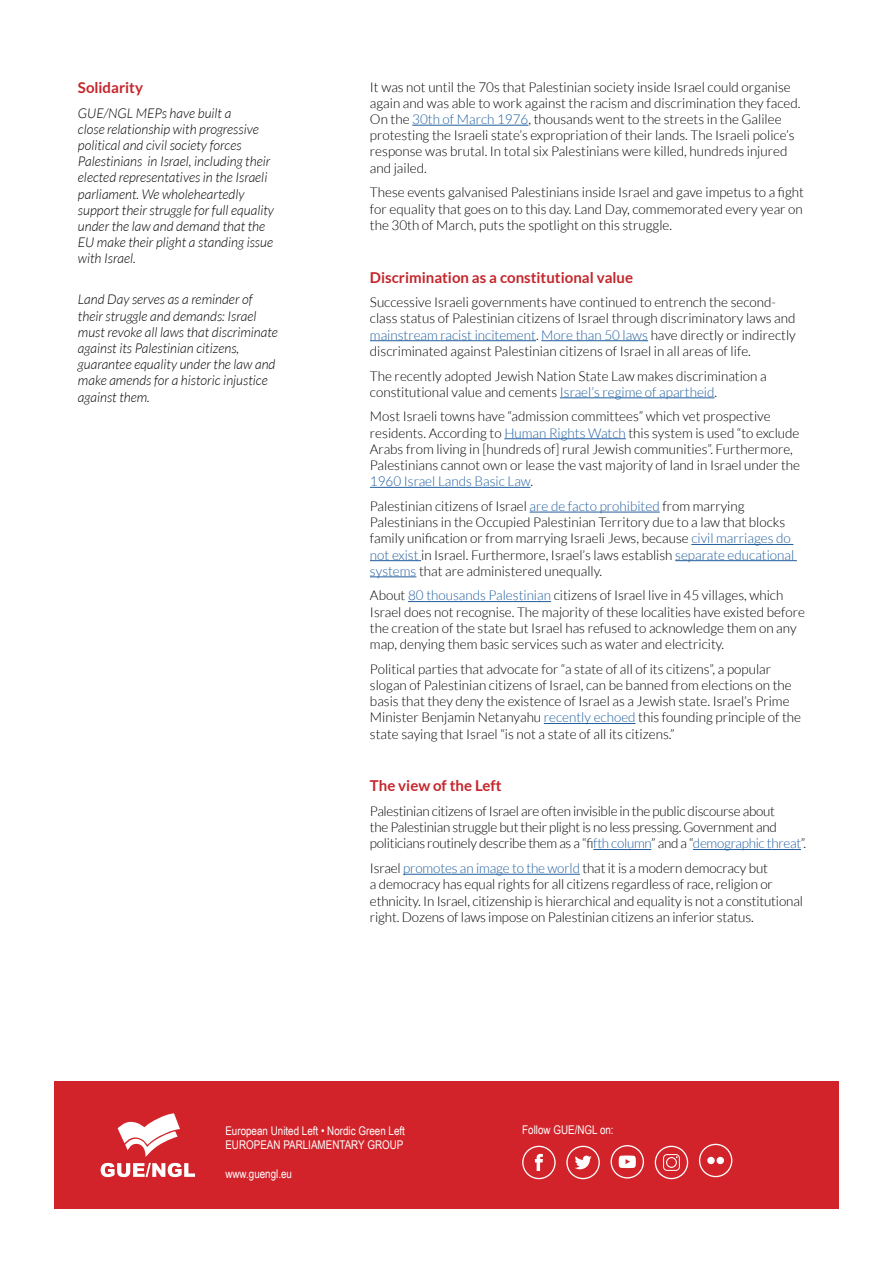
<style>
.page{position:relative;width:893px;height:1263px;background:#fff}
.page>*{position:absolute;margin:0;border:0;box-sizing:border-box;transform-origin:0 0}
.t1{font:700 15px "Lato";color:#c4262c}
.t2{font:300 13.5px/16.2px "Lato";color:#000}
.t3{font:italic 300 13.5px/16.2px "Lato";color:#000}
.t4{font:300 13.5px/16.2px "Lato";letter-spacing:-.02em;color:#000}
.t5{font:12px/14.4px "Arial Narrow";color:#fff}
.s1{color:#215e9e}
</style>
<div class="page">
<hr style="left:412px;top:125px;width:116px;height:1px;background:#215e9e">
<hr style="left:370px;top:340px;width:166px;height:1px;background:#215e9e">
<hr style="left:541px;top:340px;width:107px;height:1px;background:#215e9e">
<hr style="left:560px;top:398px;width:155px;height:1px;background:#215e9e">
<hr style="left:504px;top:438px;width:122px;height:1px;background:#215e9e">
<hr style="left:370px;top:487px;width:161px;height:1px;background:#215e9e">
<hr style="left:530px;top:512px;width:130px;height:1px;background:#215e9e">
<hr style="left:691px;top:544px;width:102px;height:1px;background:#215e9e">
<hr style="left:370px;top:560px;width:51px;height:1px;background:#215e9e">
<hr style="left:675px;top:560px;width:122px;height:1px;background:#215e9e">
<hr style="left:370px;top:577px;width:46px;height:1px;background:#215e9e">
<hr style="left:408px;top:601px;width:143px;height:1px;background:#215e9e">
<hr style="left:544px;top:723px;width:92px;height:1px;background:#215e9e">
<hr style="left:593px;top:849px;width:58px;height:1px;background:#215e9e">
<hr style="left:693px;top:849px;width:108px;height:1px;background:#215e9e">
<hr style="left:403px;top:874px;width:177px;height:1px;background:#215e9e">
<div style="left:54px;top:1081px;width:785px;height:128px;background:#d2232a"></div>
<svg style="left:118px;top:1113px;width:62px;height:44px"></svg>
<svg style="left:101px;top:1163px;width:94px;height:14px"></svg>
<svg style="left:522px;top:1146px;width:34px;height:33px"></svg>
<svg style="left:611px;top:1145px;width:33px;height:33px"></svg>
<svg style="left:566px;top:1146px;width:34px;height:33px"></svg>
<svg style="left:699px;top:1144px;width:33px;height:33px"></svg>
<svg style="left:655px;top:1146px;width:33px;height:33px"></svg>
<p class="t1" style="left:78px;top:79px;width:67px">Solidarity</p>
<p class="t3" style="left:78px;top:105px;width:198px">GUE/NGL MEPs have built a<br>close relationship with progressive political and civil society forces Palestinians in Israel, including their elected representatives in the Israeli parliament. We wholeheartedly support their struggle for full equality under the law and demand that the EU make their plight a standing issue with Israel.</p>
<p class="t3" style="left:78px;top:292px;width:201px">Land Day serves as a reminder of their struggle and demands: Israel must revoke all laws that discriminate against its Palestinian citizens, guarantee equality under the law and make amends for a historic injustice against them.</p>
<p class="t2" style="left:370px;top:79px;width:432px">It was not until the 70s that Palestinian society inside Israel could organise again and was able to work against the racism and discrimination they faced.<br>On the <span class="s1">30th of March 1976</span>, thousands went to the streets in the Galilee protesting the Israeli state’s expropriation of their lands. The Israeli police’s response was brutal. In total six Palestinians were killed, hundreds injured and jailed.</p>
<p class="t2" style="left:370px;top:184px;width:436px;text-align:justify">These events galvanised Palestinians inside Israel and gave impetus to a fight for equality that goes on to this day. Land Day, commemorated every year on the 30th of March, puts the spotlight on this struggle.</p>
<p class="t1" style="left:370px;top:268px;width:265px">Discrimination as a constitutional value</p>
<p class="t2" style="left:370px;top:294px;width:427px">Successive Israeli governments have continued to entrench the second&shy;class status of Palestinian citizens of Israel through discriminatory laws and <span class="s1">mainstream racist incitement</span>. <span class="s1">More than 50 laws</span> have directly or indirectly discriminated against Palestinian citizens of Israel in all areas of life.</p>
<p class="t2" style="left:370px;top:368px;width:398px">The recently adopted Jewish Nation State Law makes discrimination a constitutional value and cements <span class="s1">Israel’s regime of apartheid</span>.</p>
<p class="t2" style="left:370px;top:408px;width:432px">Most Israeli towns have “admission committees” which vet prospective residents. According to <span class="s1">Human Rights Watch</span> this system is used “to exclude Arabs from living in [hundreds of] rural Jewish communities”. Furthermore, Palestinians cannot own or lease the vast majority of land in Israel under the <span class="s1">1960 Israel Lands Basic Law</span>.</p>
<p class="t2" style="left:370px;top:498px;width:426px">Palestinian citizens of Israel <span class="s1">are de facto prohibited</span> from marrying Palestinians in the Occupied Palestinian Territory due to a law that blocks family unification or from marrying Israeli Jews, because <span class="s1">civil marriages do not exist</span> in Israel. Furthermore, Israel’s laws establish <span class="s1">separate educational systems</span> that are administered unequally.</p>
<p class="t2" style="left:370px;top:588px;width:436px">About <span class="s1">80 thousands Palestinian</span> citizens of Israel live in 45 villages, which Israel does not recognise. The majority of these localities have existed before the creation of the state but Israel has refused to acknowledge them on any map, denying them basic services such as water and electricity.</p>
<p class="t2" style="left:370px;top:661px;width:433px">Political parties that advocate for “a state of all of its citizens”, a popular slogan of Palestinian citizens of Israel, can be banned from elections on the basis that they deny the existence of Israel as a Jewish state. Israel’s Prime Minister Benjamin Netanyahu <span class="s1">recently echoed</span> this founding principle of the state saying that Israel “is not a state of all its citizens.”</p>
<p class="t1" style="left:370px;top:777px;width:133px">The view of the Left</p>
<p class="t4" style="left:370px;top:803px;width:438px">Palestinian citizens of Israel are often invisible in the public discourse about<br>the Palestinian struggle but their plight is no less pressing. Government and politicians routinely describe them as a “fi<span class="s1">fth column</span>” and a “<span class="s1">demographic threat</span>”.</p>
<p class="t2" style="left:370px;top:860px;width:435px">Israel <span class="s1">promotes an image to the world</span> that it is a modern democracy but<br>a democracy has equal rights for all citizens regardless of race, religion or ethnicity. In Israel, citizenship is hierarchical and equality is not a constitutional right. Dozens of laws impose on Palestinian citizens an inferior status.</p>
<p class="t5" style="left:225px;top:1123px;width:181px">European United Left • Nordic Green Left<br>EUROPEAN PARLIAMENTARY GROUP</p>
<p class="t5" style="left:225px;top:1166px;width:68px">www.guengl.eu</p>
<p class="t5" style="left:522px;top:1122px;width:93px">Follow GUE/NGL on:</p>
</div>
